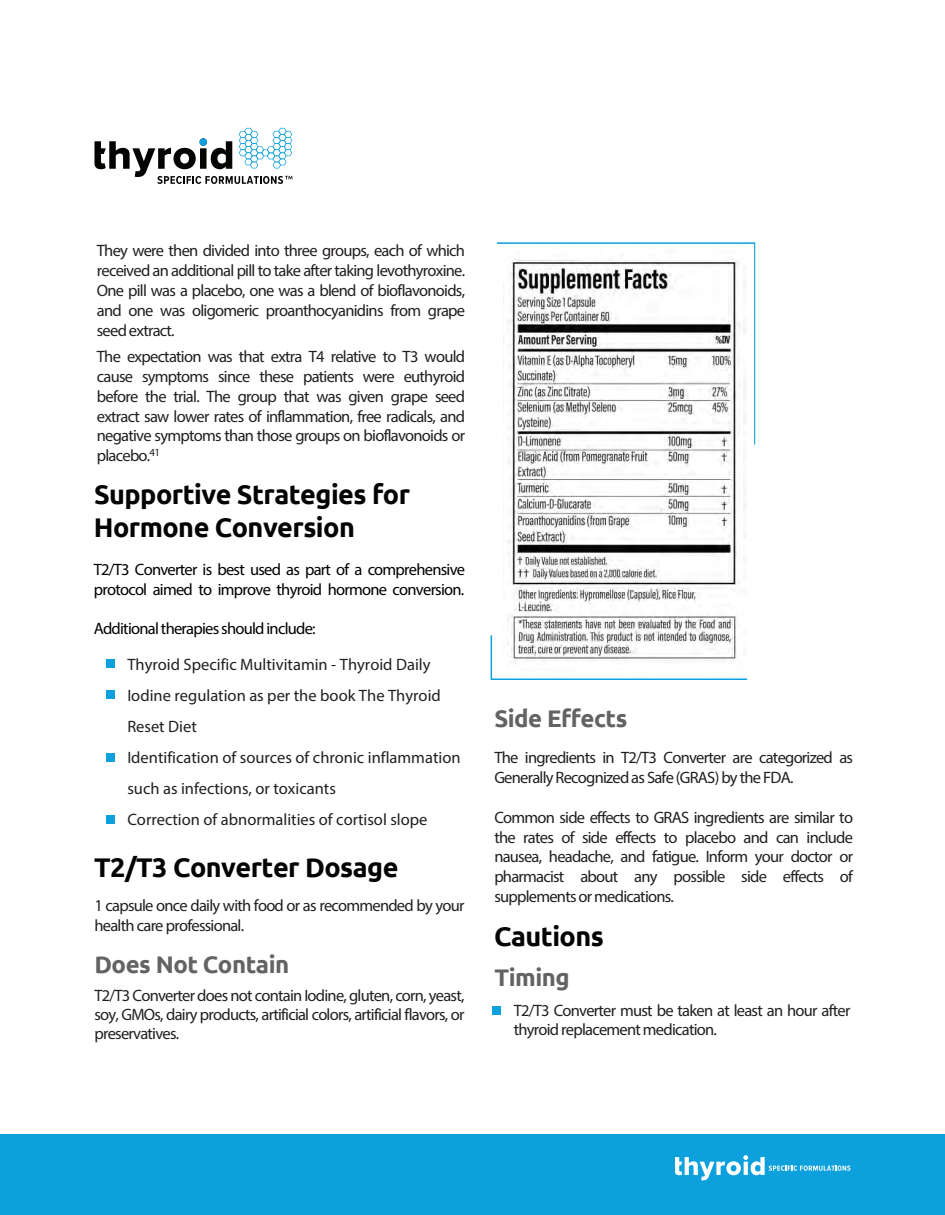
<style>
.page{position:relative;width:945px;height:1215px;background:#fff}
.page>*{position:absolute;margin:0;border:0;box-sizing:border-box;transform-origin:0 0}
.t1{font:700 27px/32.4px "Ubuntu";letter-spacing:-.02em;color:#040503}
.t2{font:700 24px "Ubuntu";letter-spacing:-.02em;color:#636366}
.t3{font:16.5px/19.8px "Myriad Pro";letter-spacing:-.045em;color:#231f20;text-align:justify}
.t4{font:16.5px/31.2px "Myriad Pro";color:#231f20}
.t5{font:16.5px/19.8px "Myriad Pro";letter-spacing:-.045em;color:#000}
</style>
<div class="page">
<img style="left:507px;top:446px;width:239px;height:188px">
<div style="left:0;top:1134px;width:945px;height:81px;background:#0ca0dc"></div>
<svg style="left:675px;top:1155px;width:176px;height:26px"></svg>
<svg style="left:94px;top:128px;width:198px;height:56px"></svg>
<div style="left:106px;top:659px;width:8px;height:9px;background:#0ca0dc"></div>
<div style="left:106px;top:690px;width:8px;height:9px;background:#0ca0dc"></div>
<div style="left:106px;top:753px;width:8px;height:9px;background:#0ca0dc"></div>
<div style="left:106px;top:815px;width:8px;height:9px;background:#0ca0dc"></div>
<svg style="left:496px;top:242px;width:260px;height:204px"></svg>
<svg style="left:490px;top:634px;width:258px;height:46px"></svg>
<div style="left:492px;top:1006px;width:9px;height:9px;background:#0ca0dc"></div>
<p class="t3" style="left:97px;top:240px;width:370px">They were then divided into three groups, each of which received an additional pill to take after taking levothyroxine.<br>One pill was a placebo, one was a blend of bioflavonoids, and one was oligomeric proanthocyanidins from grape seed extract.</p>
<p class="t3" style="left:97px;top:346px;width:370px">The expectation was that extra T4 relative to T3 would cause symptoms since these patients were euthyroid before the trial. The group that was given grape seed extract saw lower rates of inflammation, free radicals, and negative symptoms than those groups on bioflavonoids or placebo.<sup>41</sup></p>
<h1 class="t1" style="left:94px;top:478px;width:318px">Supportive Strategies for<br>Hormone Conversion</h1>
<p class="t5" style="left:94px;top:559px;width:373px">T2/T3 Converter is best used as part of a comprehensive protocol aimed to improve thyroid hormone conversion.</p>
<p class="t5" style="left:94px;top:619px;width:223px">Additional therapies should include:</p>
<p class="t4" style="left:127px;top:648px;width:335px">Thyroid Specific Multivitamin - Thyroid Daily Iodine regulation as per the book The Thyroid Reset Diet<br>Identification of sources of chronic inflammation such as infections, or toxicants<br>Correction of abnormalities of cortisol slope</p>
<h1 class="t1" style="left:94px;top:851px;width:306px">T2/T3 Converter Dosage</h1>
<p class="t3" style="left:94px;top:895px;width:372px;line-height:20.5px">1 capsule once daily with food or as recommended by your health care professional.</p>
<h2 class="t2" style="left:94px;top:950px;width:196px">Does Not Contain</h2>
<p class="t3" style="left:94px;top:986px;width:372px;line-height:19px">T2/T3 Converter does not contain Iodine, gluten, corn, yeast, soy, GMOs, dairy products, artificial colors, artificial flavors, or preservatives.</p>
<h2 class="t2" style="left:494px;top:704px;width:135px">Side Effects</h2>
<p class="t3" style="left:494px;top:748px;width:360px">The ingredients in T2/T3 Converter are categorized as<br>Generally Recognized as Safe (GRAS) by the FDA.</p>
<p class="t3" style="left:494px;top:807px;width:360px">Common side effects to GRAS ingredients are similar to the rates of side effects to placebo and can include nausea, headache, and fatigue. Inform your doctor or pharmacist about any possible side effects of supplements or medications.</p>
<h1 class="t1" style="left:494px;top:920px;width:111px">Cautions</h1>
<h2 class="t2" style="left:494px;top:963px;width:77px">Timing</h2>
<p class="t3" style="left:514px;top:1000px;width:338px">T2/T3 Converter must be taken at least an hour after thyroid replacement medication.</p>
</div>
